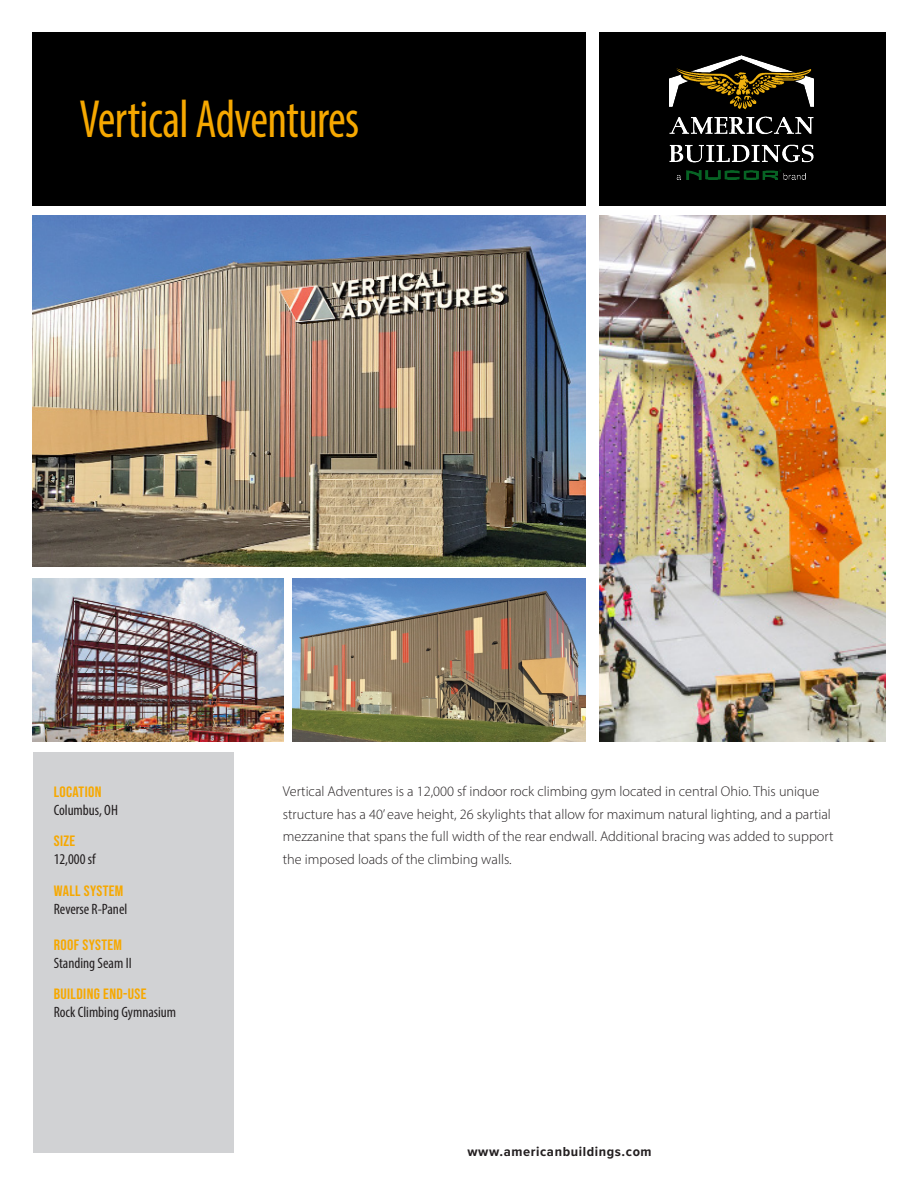
<style>
.page{position:relative;width:918px;height:1188px;background:#fff}
.page>*{position:absolute;margin:0;border:0;box-sizing:border-box;transform-origin:0 0}
.Project_Name_Header{font:condensed 54px "Myriad Pro";letter-spacing:-.01em;color:#f6a800;scale:.9 1}
.Inset_Text_Header{font:condensed 15px/18px "Myriad Pro";color:#231f20}
.Inset_Text{font:condensed 15px "Myriad Pro";color:#231f20}
.Inset_Text_Header-2{font:15px "Bebas Neue";letter-spacing:.025em;color:#f6a800;scale:1.05 1}
.Body_Copy{font:300 14.25px/22.5px "Myriad Pro";color:#231f20}
.t1{font:700 13.5px "Proxima Nova Cond";letter-spacing:.04em;color:#231f20;scale:1.1 1}
.s1{font-family:"Bebas Neue";font-stretch:normal;color:#f6a800}
</style>
<div class="page">
<div style="left:32px;top:32px;width:554px;height:174px;background:#000"></div>
<div style="left:599px;top:32px;width:286px;height:174px;background:#000"></div>
<img style="left:669px;top:56px;width:145px;height:123px">
<div style="left:34px;top:752px;width:200px;height:401px;background:#d1d2d4"></div>
<img style="left:33px;top:216px;width:553px;height:351px">
<img style="left:292px;top:578px;width:294px;height:163px">
<img style="left:599px;top:216px;width:286px;height:525px">
<img style="left:33px;top:578px;width:250px;height:163px">
<p class="Project_Name_Header" style="left:80px;top:87px;width:312px">Vertical Adventures</p>
<p class="Inset_Text_Header-2" style="left:54px;top:783px;width:47px">LOCATION</p>
<p class="Inset_Text" style="left:54px;top:801px;width:66px">Columbus, OH</p>
<p class="Inset_Text_Header-2" style="left:54px;top:833px;width:22px">SIZE</p>
<p class="Inset_Text" style="left:54px;top:850px;width:43px">12,000 sf</p>
<p class="Inset_Text_Header" style="left:54px;top:882px;width:75px"><span class="s1">WALL SYSTEM<br></span>Reverse R-Panel</p>
<p class="Inset_Text_Header-2" style="left:54px;top:936px;width:67px">ROOF SYSTEM</p>
<p class="Inset_Text" style="left:54px;top:954px;width:79px">Standing Seam II</p>
<p class="Inset_Text_Header" style="left:54px;top:985px;width:124px"><span class="s1">BUILDING END-USE<br></span>Rock Climbing Gymnasium</p>
<p class="Body_Copy" style="left:283px;top:780px;width:552px">Vertical Adventures is a 12,000 sf indoor rock climbing gym located in central Ohio. This unique structure has a 40’ eave height, 26 skylights that allow for maximum natural lighting, and a partial mezzanine that spans the full width of the rear endwall. Additional bracing was added to support the imposed loads of the climbing walls.</p>
<p class="t1" style="left:467px;top:1141px;width:169px">www.americanbuildings.com</p>
</div>
